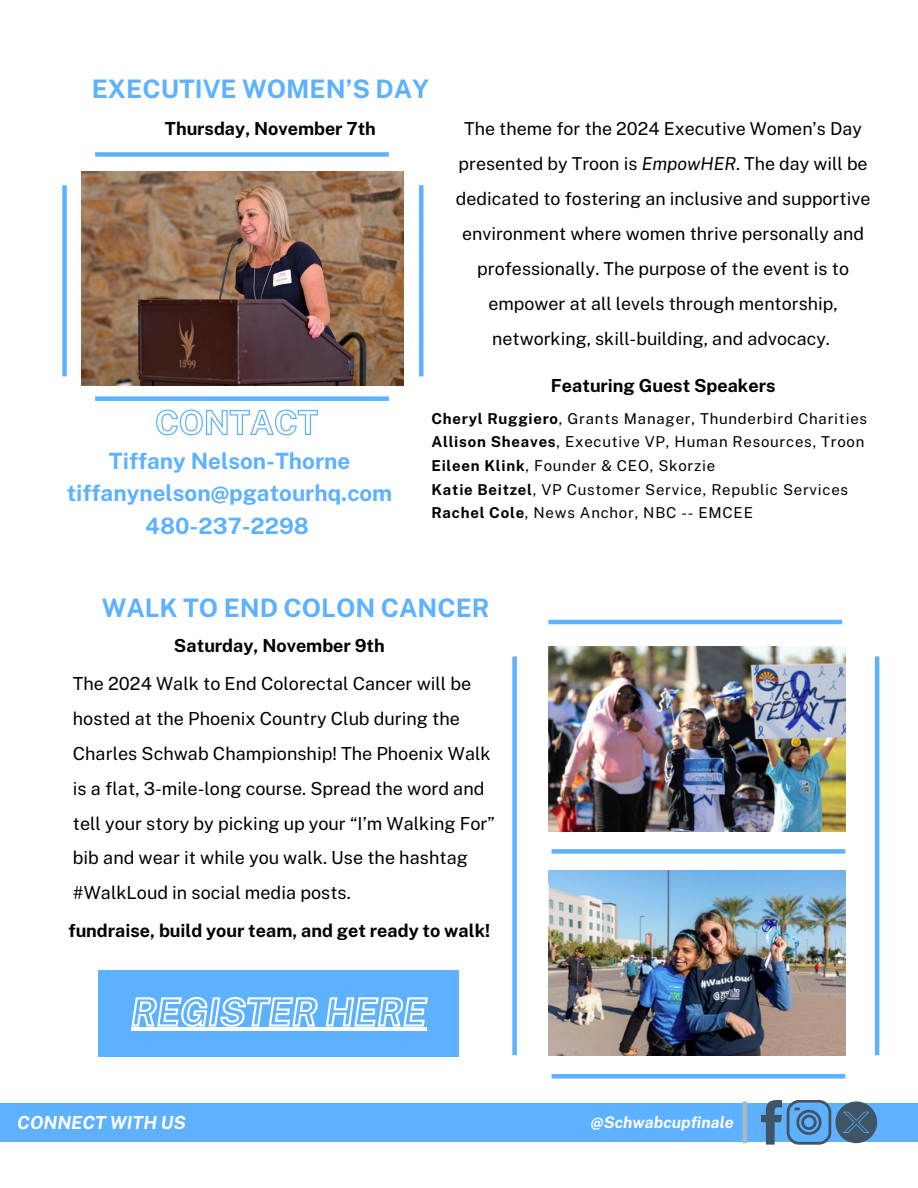
<style>
.page{position:relative;width:918px;height:1188px;background:#fff}
.page>*{position:absolute;margin:0;border:0;box-sizing:border-box;transform-origin:0 0}
.t1{font:700 25.5px "Public Sans";color:#5eb1ff}
.t2{font:700 22.5px/32.7px "Public Sans";color:#5eb1ff;text-align:center}
.t3{font:18px/34.8px "Public Sans";color:#000}
.t4{font:700 18px "Public Sans";color:#000}
.t5{font:italic 700 18px "Public Sans";color:#fff}
.t6{font:17.85px/34.8px "Public Sans";color:#000;text-align:center}
.t7{font:italic 700 15.9px "Public Sans";color:#fff}
.t8{font:15px "Public Sans";letter-spacing:.05em;color:#000}
.s1{font-style:italic}
.s2{font-weight:700}
</style>
<div class="page">
<img style="left:82px;top:172px;width:322px;height:214px">
<div style="left:98px;top:970px;width:361px;height:86px;background:#5eb1ff"></div>
<img style="left:548px;top:646px;width:297px;height:186px">
<img style="left:548px;top:871px;width:297px;height:184px">
<svg style="left:156px;top:409px;width:162px;height:27px"></svg>
<hr style="left:131px;top:1028px;width:295px;height:3px;background:#fff">
<svg style="left:131px;top:997px;width:297px;height:31px"></svg>
<hr style="left:548px;top:620px;width:294px;height:4px;background:#5eb1ff">
<div style="left:552px;top:1074px;width:293px;height:5px;background:#5eb1ff"></div>
<hr style="left:875px;top:656px;width:4px;height:399px;background:#5eb1ff">
<div style="left:512px;top:656px;width:5px;height:399px;background:#5eb1ff"></div>
<div style="left:95px;top:152px;width:294px;height:5px;background:#5eb1ff"></div>
<div style="left:95px;top:396px;width:294px;height:5px;background:#5eb1ff"></div>
<div style="left:419px;top:185px;width:5px;height:191px;background:#5eb1ff"></div>
<div style="left:62px;top:185px;width:5px;height:191px;background:#5eb1ff"></div>
<div style="left:552px;top:849px;width:293px;height:5px;background:#5eb1ff"></div>
<div style="left:0;top:1103px;width:918px;height:39px;background:#5eb1ff"></div>
<div style="left:742px;top:1101px;width:5px;height:42px;background:#aeb7bf"></div>
<svg style="left:761px;top:1100px;width:116px;height:45px"></svg>
<h2 class="t1" style="left:92px;top:74px;width:339px">EXECUTIVE WOMEN’S DAY</h2>
<h6 class="t4" style="left:165px;top:118px;width:213px">Thursday, November 7th</h6>
<p class="t6" style="left:456px;top:111px;width:416px">The theme for the 2024 Executive Women’s Day presented by Troon is <span class="s1">EmpowHER</span>. The day will be dedicated to fostering an inclusive and supportive environment where women thrive personally and professionally. The purpose of the event is to empower at all levels through mentorship, networking, skill-building, and advocacy.</p>
<h6 class="t2" style="left:67px;top:444px;width:327px">Tiffany Nelson-Thorne tiffanynelson@pgatourhq.com<br>480-237-2298</h6>
<p class="t4" style="left:551px;top:374px;width:226px">Featuring Guest Speakers</p>
<p class="t8" style="left:431px;top:410px;width:437px"><span class="s2">Cheryl Ruggiero</span>, Grants Manager, Thunderbird Charities</p>
<p class="t8" style="left:431px;top:433px;width:435px"><span class="s2">Allison Sheaves</span>, Executive VP, Human Resources, Troon</p>
<p class="t8" style="left:431px;top:457px;width:285px"><span class="s2">Eileen Klink</span>, Founder &amp; CEO, Skorzie</p>
<p class="t8" style="left:431px;top:480px;width:418px"><span class="s2">Katie Beitzel</span>, VP Customer Service, Republic Services</p>
<h3 class="t8" style="left:431px;top:504px;width:323px"><span class="s2">Rachel Cole</span>, News Anchor, NBC -- EMCEE</h3>
<h4 class="t1" style="left:102px;top:593px;width:390px">WALK TO END COLON CANCER</h4>
<p class="t4" style="left:174px;top:635px;width:212px">Saturday, November 9th</p>
<h6 class="t3" style="left:73px;top:666px;width:424px">The 2024 Walk to End Colorectal Cancer will be hosted at the Phoenix Country Club during the Charles Schwab Championship! The Phoenix Walk is a flat, 3-mile-long course. Spread the word and tell your story by picking up your “I’m Walking For” bib and wear it while you walk. Use the hashtag #WalkLoud in social media posts.</h6>
<h1 class="t4" style="left:69px;top:920px;width:423px">fundraise, build your team, and get ready to walk!</h1>
<p class="t5" style="left:17px;top:1112px;width:170px">CONNECT WITH US</p>
<p class="t7" style="left:591px;top:1112px;width:144px">@Schwabcupfinale</p>
</div>
